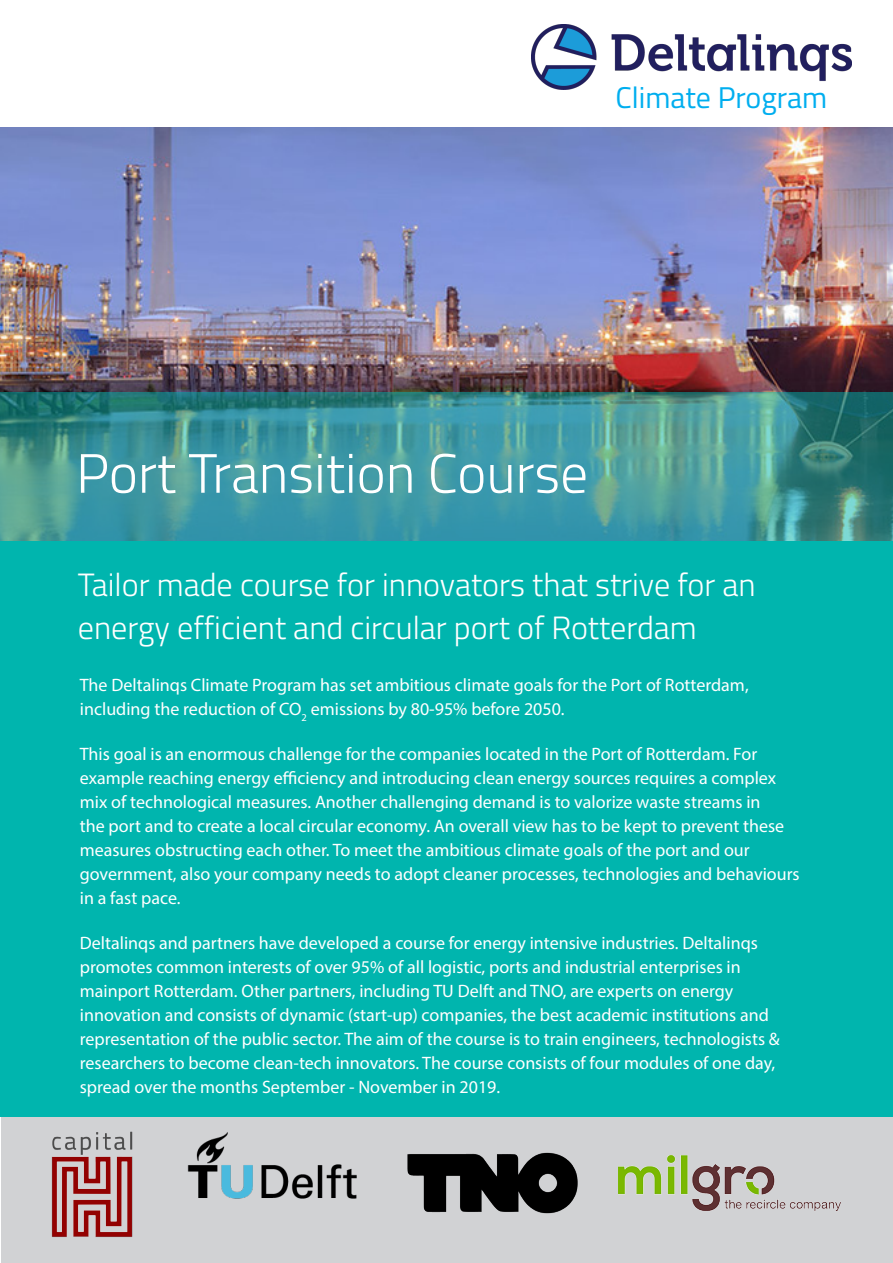
<style>
.page{position:relative;width:893px;height:1263px;background:#fff}
.page>*{position:absolute;margin:0;border:0;box-sizing:border-box;transform-origin:0 0}
.t1{font:300 55.5px "Titillium";color:#fff}
.t2{font:300 32.25px/43.5px "Titillium";color:#fff}
.t3{font:30px "Titillium";color:#00aeef}
.t4{font:18px/24px "Myriad Pro";color:#fff}
</style>
<div class="page">
<div style="left:1px;top:1117px;width:892px;height:146px;background:#d1d2d4"></div>
<img style="left:0;top:128px;width:893px;height:264px">
<div style="left:0;top:541px;width:893px;height:576px;background:#00b5ae"></div>
<svg style="left:0;top:392px;width:893px;height:149px;background:#409498"></svg>
<img style="left:531px;top:24px;width:320px;height:66px">
<img style="left:51px;top:1131px;width:82px;height:106px">
<img style="left:407px;top:1152px;width:171px;height:62px">
<img style="left:619px;top:1155px;width:222px;height:56px">
<img style="left:187px;top:1132px;width:170px;height:67px">
<h3 class="t3" style="left:615px;top:75px;width:213px">Climate Program</h3>
<h1 class="t1" style="left:76px;top:433px;width:513px">Port Transition Course</h1>
<h2 class="t2" style="left:78px;top:561px;width:679px">Tailor made course for innovators that strive for an energy efficient and circular port of Rotterdam</h2>
<p class="t4" style="left:80px;top:672px;width:670px">The Deltalinqs Climate Program has set ambitious climate goals for the Port of Rotterdam, including the reduction of CO<sub>2</sub> emissions by 80-95% before 2050.</p>
<p class="t4" style="left:80px;top:742px;width:721px">This goal is an enormous challenge for the companies located in the Port of Rotterdam. For example reaching energy efficiency and introducing clean energy sources requires a complex mix of technological measures. Another challenging demand is to valorize waste streams in<br>the port and to create a local circular economy. An overall view has to be kept to prevent these measures obstructing each other. To meet the ambitious climate goals of the port and our government, also your company needs to adopt cleaner processes, technologies and behaviours in a fast pace.</p>
<p class="t4" style="left:80px;top:931px;width:701px">Deltalinqs and partners have developed a course for energy intensive industries. Deltalinqs promotes common interests of over 95% of all logistic, ports and industrial enterprises in mainport Rotterdam. Other partners, including TU Delft and TNO, are experts on energy innovation and consists of dynamic (start-up) companies, the best academic institutions and representation of the public sector. The aim of the course is to train engineers, technologists &amp; researchers to become clean-tech innovators. The course consists of four modules of one day, spread over the months September - November in 2019.</p>
</div>
